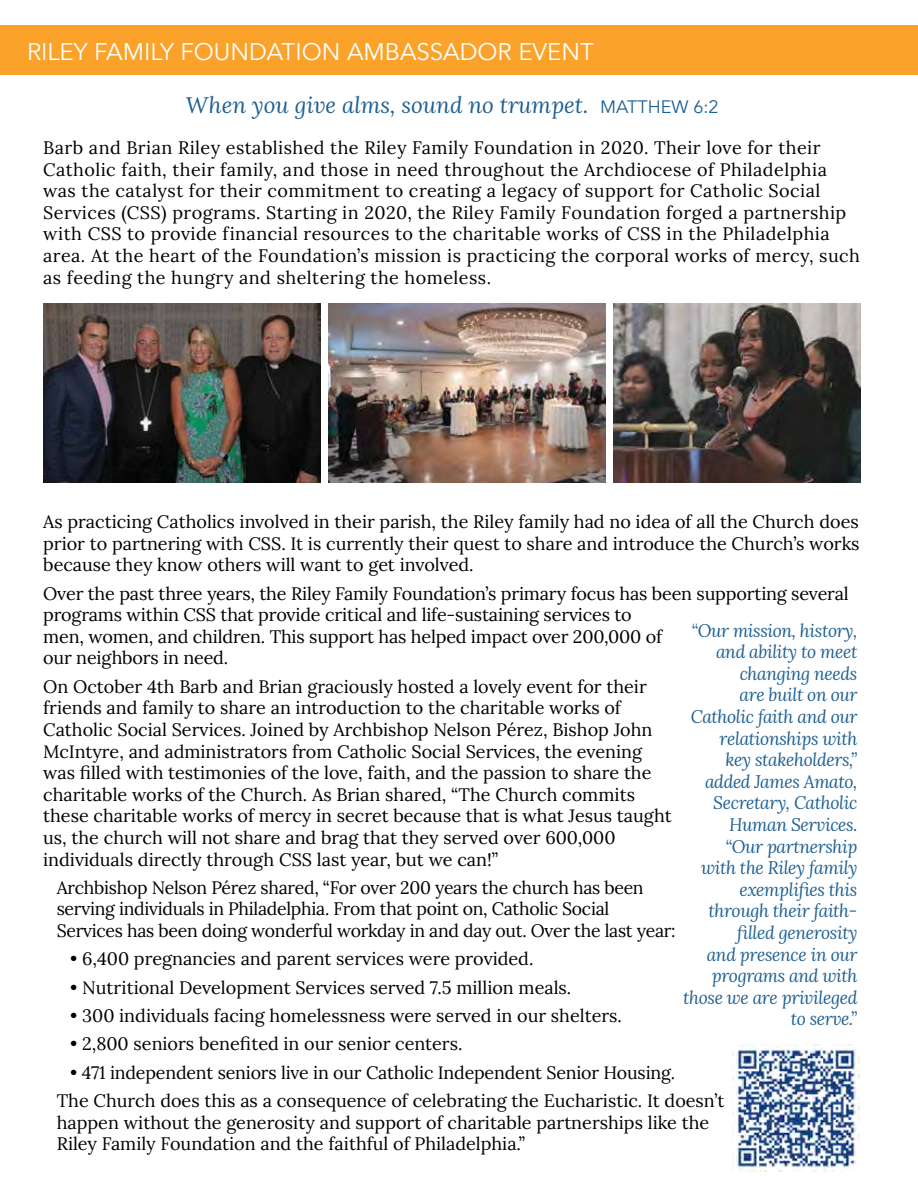
<style>
.page{position:relative;width:918px;height:1188px;background:#fff}
.page>*{position:absolute;margin:0;border:0;box-sizing:border-box;transform-origin:0 0}
.t1{font:24px "Avenir";color:#fff}
.t2{font:italic 22.5px "Lora";color:#1f6092}
.t3{font:18px/21.6px "Lora";color:#000}
.t4{font:18px/21.6px "Lora";letter-spacing:.025em;color:#000}
.t5{font:italic 18px/21.6px "Lora";letter-spacing:-.02em;color:#1f6092;text-align:right}
.s1{font-family:"Avenir";font-style:normal;font-size:18px}
</style>
<div class="page">
<div style="left:0;top:26px;width:918px;height:49px;background:#faa229"></div>
<img style="left:43px;top:303px;width:278px;height:180px">
<img style="left:328px;top:303px;width:278px;height:180px">
<img style="left:613px;top:303px;width:248px;height:180px">
<img style="left:733px;top:1045px;width:127px;height:126px">
<h1 class="t1" style="left:27px;top:38px;width:568px">RILEY FAMILY FOUNDATION AMBASSADOR EVENT</h1>
<p class="t2" style="left:186px;top:90px;width:534px">When you give alms, sound no trumpet. <span class="s1">MATTHEW 6:2</span></p>
<p class="t4" style="left:43px;top:136px;width:818px">Barb and Brian Riley established the Riley Family Foundation in 2020. Their love for their Catholic faith, their family, and those in need throughout the Archdiocese of Philadelphia was the catalyst for their commitment to creating a legacy of support for Catholic Social Services (CSS) programs. Starting in 2020, the Riley Family Foundation forged a partnership with CSS to provide financial resources to the charitable works of CSS in the Philadelphia area. At the heart of the Foundation’s mission is practicing the corporal works of mercy, such as feeding the hungry and sheltering the homeless.</p>
<p class="t3" style="left:43px;top:510px;width:818px;text-align:justify">As practicing Catholics involved in their parish, the Riley family had no idea of all the Church does prior to partnering with CSS. It is currently their quest to share and introduce the Church’s works because they know others will want to get involved.</p>
<p class="t3" style="left:43px;top:581px;width:807px">Over the past three years, the Riley Family Foundation’s primary focus has been supporting several programs within CSS that provide critical and life-sustaining services to<br>men, women, and children. This support has helped impact over 200,000 of<br>our neighbors in need.</p>
<p class="t3" style="left:43px;top:674px;width:630px">On October 4th Barb and Brian graciously hosted a lovely event for their friends and family to share an introduction to the charitable works of Catholic Social Services. Joined by Archbishop Nelson Pérez, Bishop John McIntyre, and administrators from Catholic Social Services, the evening was filled with testimonies of the love, faith, and the passion to share the charitable works of the Church. As Brian shared, “The Church commits these charitable works of mercy in secret because that is what Jesus taught us, the church will not share and brag that they served over 600,000 individuals directly through CSS last year, but we can!”</p>
<p class="t3" style="left:57px;top:876px;width:620px">Archbishop Nelson Pérez shared, “For over 200 years the church has been serving individuals in Philadelphia. From that point on, Catholic Social<br>Services has been doing wonderful workday in and day out. Over the last year:</p>
<p class="t3" style="left:70px;top:947px;width:465px">• 6,400 pregnancies and parent services were provided.</p>
<p class="t3" style="left:70px;top:975px;width:503px">• Nutritional Development Services served 7.5 million meals.</p>
<p class="t3" style="left:70px;top:1004px;width:553px">• 300 individuals facing homelessness were served in our shelters.</p>
<p class="t3" style="left:70px;top:1032px;width:394px">• 2,800 seniors benefited in our senior centers.</p>
<p class="t3" style="left:57px;top:1057px;width:669px;line-height:28.3px;text-indent:14px">• 471 independent seniors live in our Catholic Independent Senior Housing.<br>The Church does this as a consequence of celebrating the Eucharistic. It doesn’t</p>
<p class="t3" style="left:57px;top:1110px;width:654px">happen without the generosity and support of charitable partnerships like the<br>Riley Family Foundation and the faithful of Philadelphia.”</p>
<p class="t5" style="left:683px;top:619px;width:176px">“Our mission, history, and ability to meet changing needs<br>are built on our<br>Catholic faith and our relationships with<br>key stakeholders,” added James Amato,<br>Secretary, Catholic<br>Human Services.<br>“Our partnership<br>with the Riley family exemplifies this through their faith&shy;filled generosity<br>and presence in our programs and with those we are privileged to serve.”</p>
</div>
